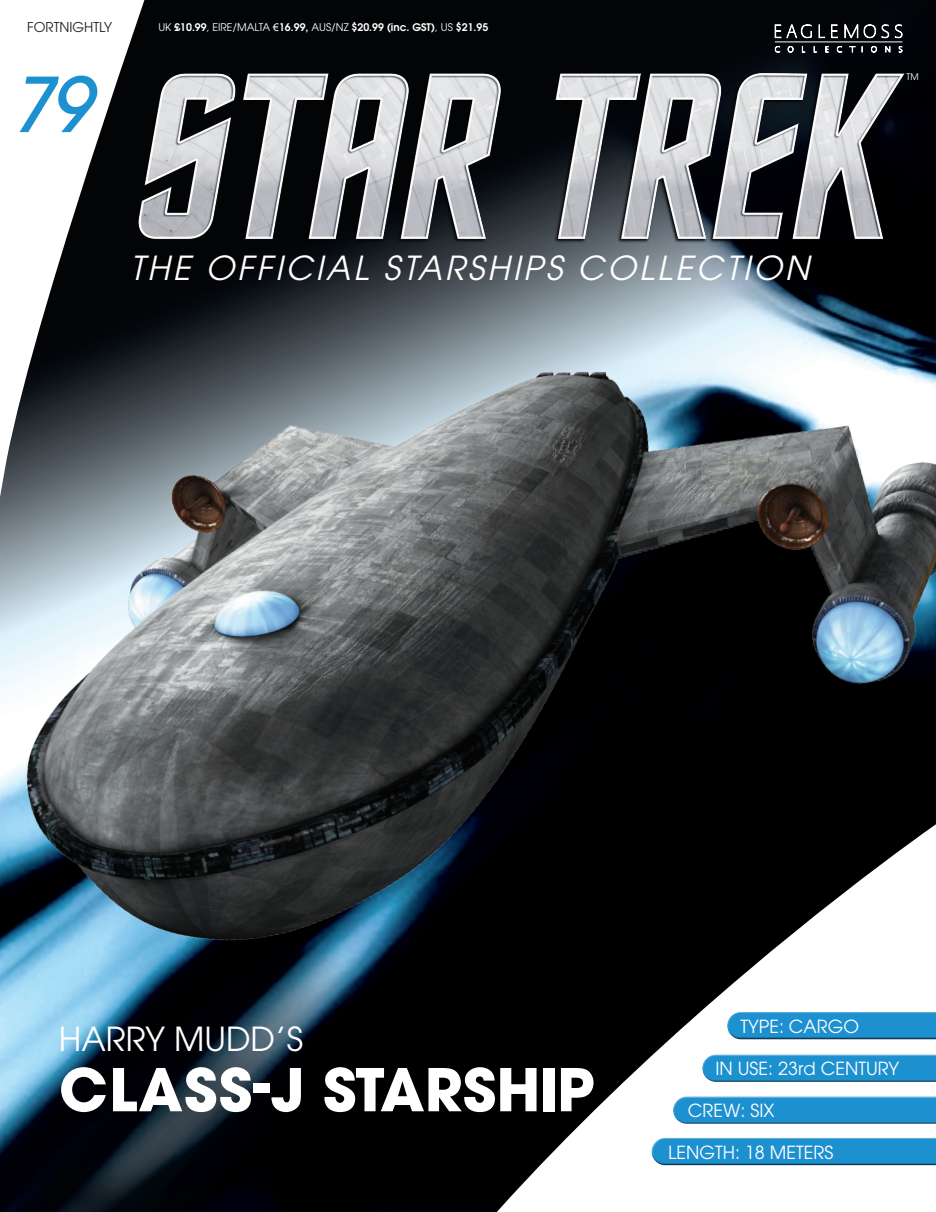
<style>
.page{position:relative;width:936px;height:1212px;background:#fff}
.page>*{position:absolute;margin:0;border:0;box-sizing:border-box;transform-origin:0 0}
.t1{font:italic 500 75px "Avant Garde LT";color:#1d90d0}
.t2{font:700 58.5px "Avant Garde";color:#fff}
.t3{font:italic 33px "Avant Garde LT";letter-spacing:.09em;color:#fff}
.t4{font:33px "Avant Garde";color:#fff}
.t5{font:18px "Avant Garde";color:#fff}
.t6{font:13.5px "Avant Garde";color:#231f20}
.t7{font:600 10.5px "Avant Garde";color:#fff}
.t8{font:9px "Avant Garde";color:#fff}
.s1{font-weight:400}
.s2{font-family:"Arial";font-weight:400}
</style>
<div class="page">
<img style="left:0;top:0;width:935px;height:1212px">
<svg style="left:88px;top:960px;width:847px;height:252px;fill:#000005"></svg>
<svg style="left:0;top:0;width:178px;height:299px"></svg>
<div style="left:726px;top:1009px;width:209px;height:23px;background:#fff;opacity:.75"></div>
<div style="left:726px;top:1016px;width:209px;height:24px;background:#231f20;opacity:.75"></div>
<div style="left:701px;top:1052px;width:234px;height:23px;background:#fff;opacity:.75"></div>
<div style="left:701px;top:1058px;width:234px;height:25px;background:#231f20;opacity:.75"></div>
<div style="left:672px;top:1094px;width:263px;height:22px;background:#fff;opacity:.75"></div>
<div style="left:672px;top:1100px;width:263px;height:25px;background:#231f20;opacity:.75"></div>
<div style="left:651px;top:1135px;width:284px;height:23px;background:#fff;opacity:.75"></div>
<div style="left:651px;top:1142px;width:284px;height:24px;background:#231f20;opacity:.75"></div>
<svg style="left:774px;top:22px;width:37px;height:16px"></svg>
<svg style="left:818px;top:24px;width:19px;height:14px"></svg>
<svg style="left:844px;top:23px;width:58px;height:16px"></svg>
<svg style="left:774px;top:46px;width:6px;height:3px"></svg>
<svg style="left:787px;top:46px;width:7px;height:3px"></svg>
<svg style="left:801px;top:46px;width:4px;height:3px"></svg>
<svg style="left:813px;top:46px;width:4px;height:3px"></svg>
<svg style="left:824px;top:46px;width:5px;height:3px"></svg>
<svg style="left:836px;top:46px;width:6px;height:3px"></svg>
<svg style="left:848px;top:46px;width:15px;height:3px"></svg>
<svg style="left:870px;top:46px;width:7px;height:3px"></svg>
<svg style="left:884px;top:46px;width:6px;height:3px"></svg>
<svg style="left:898px;top:46px;width:4px;height:3px"></svg>
<hr style="left:774px;top:42px;width:128px;height:1px;background:#fff">
<img style="left:123px;top:49px;width:792px;height:250px">
<img style="left:0;top:299px;width:935px;height:661px">
<p class="t6" style="left:27px;top:19px;width:87px">FORTNIGHTLY</p>
<h1 class="t1" style="left:11px;top:58px;width:83px">79</h1>
<p class="t7" style="left:158px;top:20px;width:331px"><span class="s1">UK</span> £10.99<span class="s1">, EIRE/MALTA</span> <span class="s2">€</span>16.99, <span class="s1">AUS/NZ</span> $20.99 (inc. GST)<span class="s1">, US</span> $21.95</p>
<h3 class="t3" style="left:130px;top:249px;width:680px">THE OFFICIAL STARSHIPS COLLECTION</h3>
<p class="t8" style="left:906px;top:72px;width:14px">TM</p>
<h3 class="t4" style="left:59px;top:1020px;width:246px">HARRY MUDD’S</h3>
<h2 class="t2" style="left:59px;top:1052px;width:536px">CLASS-J STARSHIP</h2>
<h3 class="t5" style="left:740px;top:1016px;width:120px">TYPE: CARGO</h3>
<h3 class="t5" style="left:715px;top:1058px;width:185px">IN USE: 23rd CENTURY</h3>
<h3 class="t5" style="left:688px;top:1100px;width:88px">CREW: SIX</h3>
<h3 class="t5" style="left:668px;top:1142px;width:167px">LENGTH: 18 METERS</h3>
</div>
